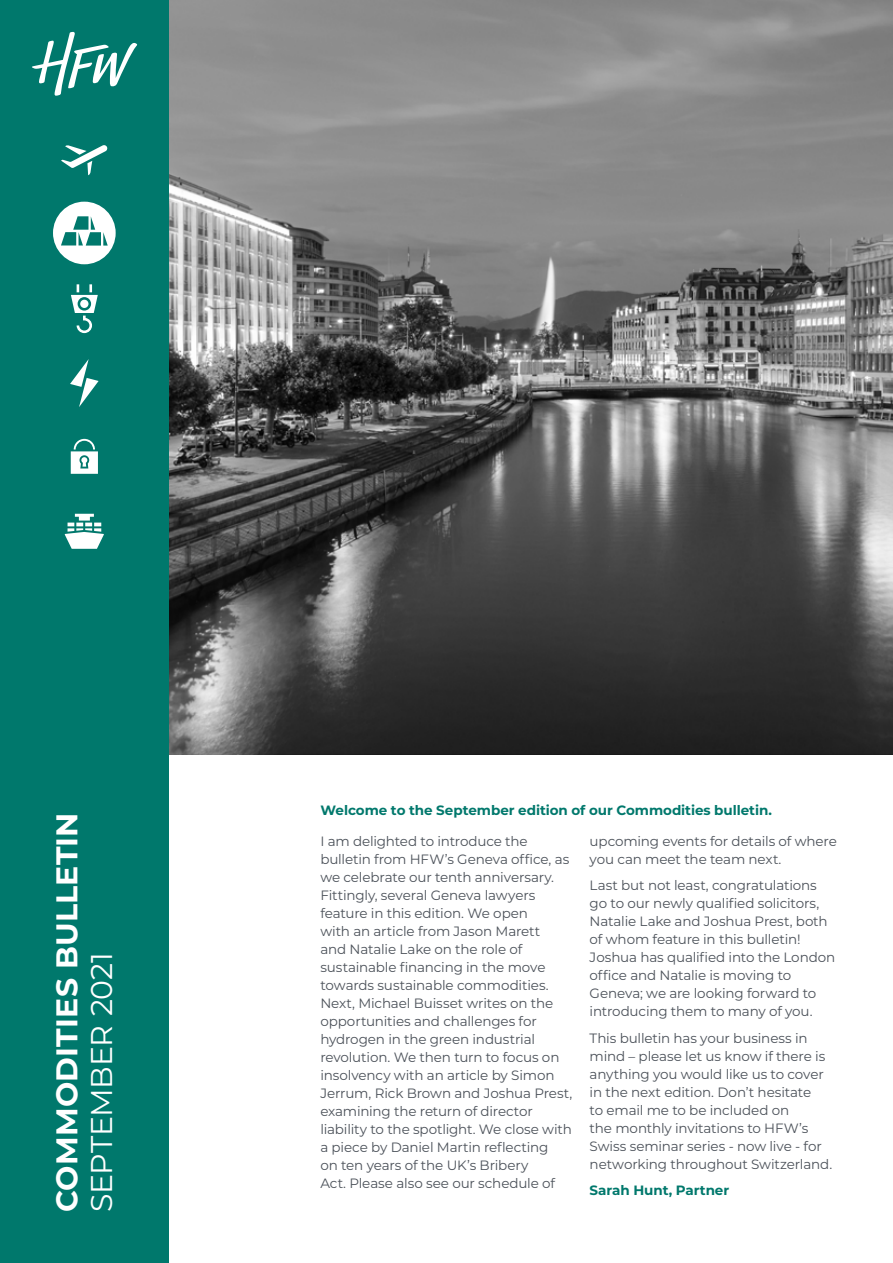
<style>
.page{position:relative;width:893px;height:1263px;background:#fff}
.page>*{position:absolute;margin:0;border:0;box-sizing:border-box;transform-origin:0 0}
.t1{font:700 30px "Montserrat";letter-spacing:.005em;color:#fff}
.t2{font:30px "Montserrat";letter-spacing:-.005em;color:#fff}
.t3{font:13.5px/18px "Montserrat";letter-spacing:-.01em;color:#4b5159}
.t4{font:700 13.5px "Montserrat";letter-spacing:-.005em;color:#00786c}
</style>
<div class="page">
<div style="left:0;top:0;width:169px;height:1263px;background:#00786c"></div>
<svg style="left:32px;top:32px;width:105px;height:64px"></svg>
<img style="left:169px;top:0;width:724px;height:755px">
<svg style="left:65px;top:514px;width:39px;height:35px"></svg>
<svg style="left:71px;top:284px;width:27px;height:49px"></svg>
<div style="left:53px;top:202px;width:63px;height:62px;background:#fff;border-radius:50%"></div>
<svg style="left:61px;top:216px;width:47px;height:30px"></svg>
<svg style="left:61px;top:145px;width:47px;height:30px"></svg>
<svg style="left:70px;top:359px;width:29px;height:48px"></svg>
<svg style="left:71px;top:439px;width:27px;height:35px"></svg>
<h1 class="t1" style="left:45px;top:1212px;width:401px;rotate:-90deg">COMMODITIES BULLETIN</h1>
<h1 class="t2" style="left:81px;top:1212px;width:262px;rotate:-90deg">SEPTEMBER 2021</h1>
<p class="t4" style="left:320px;top:801px;width:453px">Welcome to the September edition of our Commodities bulletin.</p>
<p class="t3" style="left:320px;top:832px;width:254px">I am delighted to introduce the bulletin from HFW’s Geneva office, as we celebrate our tenth anniversary.<br>Fittingly, several Geneva lawyers feature in this edition. We open<br>with an article from Jason Marett<br>and Natalie Lake on the role of sustainable financing in the move towards sustainable commodities.<br>Next, Michael Buisset writes on the opportunities and challenges for hydrogen in the green industrial revolution. We then turn to focus on insolvency with an article by Simon Jerrum, Rick Brown and Joshua Prest, examining the return of director liability to the spotlight. We close with a piece by Daniel Martin reflecting<br>on ten years of the UK’s Bribery<br>Act. Please also see our schedule of</p>
<p class="t3" style="left:590px;top:832px;width:249px">upcoming events for details of where you can meet the team next.</p>
<p class="t3" style="left:590px;top:876px;width:247px">Last but not least, congratulations go to our newly qualified solicitors, Natalie Lake and Joshua Prest, both of whom feature in this bulletin!<br>Joshua has qualified into the London office and Natalie is moving to Geneva; we are looking forward to introducing them to many of you.</p>
<p class="t3" style="left:590px;top:1029px;width:244px">This bulletin has your business in mind – please let us know if there is anything you would like us to cover in the next edition. Don’t hesitate<br>to email me to be included on<br>the monthly invitations to HFW’s Swiss seminar series - now live - for networking throughout Switzerland.</p>
<p class="t4" style="left:590px;top:1181px;width:141px">Sarah Hunt, Partner</p>
</div>
